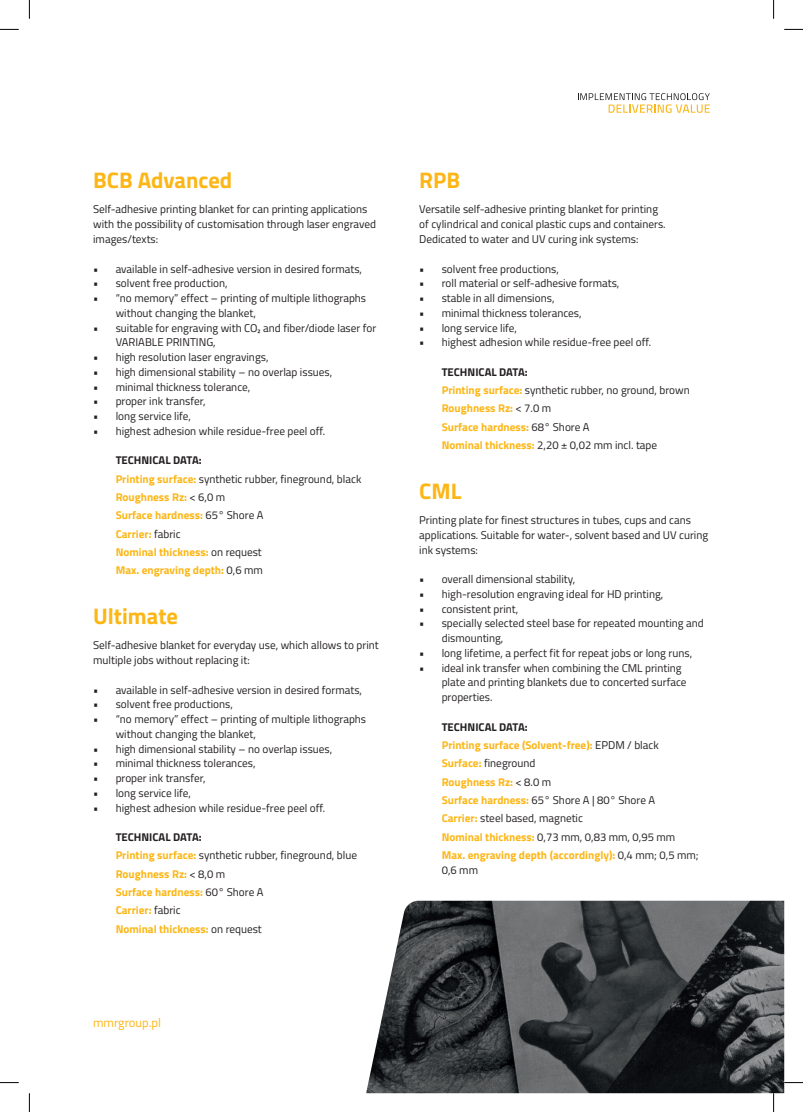
<style>
.page{position:relative;width:803px;height:1112px;background:#fff}
.page>*{position:absolute;margin:0;border:0;box-sizing:border-box;transform-origin:0 0}
.t1{font:700 22.5px "Cairo";color:#fcb615}
.t2{font:12.5px "Cairo";color:#fcb615}
.t3{font:11.25px/14.8px "Cairo";color:#231f20}
.t4{font:700 11.25px/14.8px "Cairo";color:#fcb615}
.t5{font:700 11.25px "Cairo";color:#231f20}
.s1{font-weight:700;color:#fcb615}
.s2{font-weight:400;color:#231f20}
</style>
<div class="page">
<svg style="left:578px;top:93px;width:132px;height:20px"></svg>
<img style="left:366px;top:900px;width:418px;height:192px">
<svg style="left:0;top:29px;width:19px;height:1px"></svg>
<svg style="left:784px;top:29px;width:19px;height:1px"></svg>
<svg style="left:0;top:1082px;width:19px;height:1px"></svg>
<svg style="left:784px;top:1081px;width:19px;height:2px"></svg>
<svg style="left:29px;top:0;width:1px;height:19px"></svg>
<svg style="left:29px;top:1093px;width:1px;height:18px"></svg>
<svg style="left:773px;top:0;width:1px;height:19px"></svg>
<svg style="left:773px;top:1092px;width:1px;height:19px"></svg>
<p class="t1" style="left:93px;top:162px;width:141px">BCB Advanced</p>
<p class="t3" style="left:93px;top:202px;width:284px">Self-adhesive printing blanket for can printing applications with the possibility of customisation through laser engraved images/texts:</p>
<p class="t3" style="left:93px;top:261px;width:270px">• available in self-adhesive version in desired formats,</p>
<p class="t3" style="left:93px;top:276px;width:136px">• solvent free production,</p>
<p class="t3" style="left:116px;top:291px;width:252px;text-indent:-22px">• “no memory” effect – printing of multiple lithographs without changing the blanket,</p>
<p class="t3" style="left:116px;top:320px;width:262px;text-indent:-22px">• suitable for engraving with CO₂ and fiber/diode laser for<br>VARIABLE PRINTING,</p>
<p class="t3" style="left:93px;top:350px;width:177px">• high resolution laser engravings,</p>
<p class="t3" style="left:93px;top:364px;width:241px">• high dimensional stability – no overlap issues,</p>
<p class="t3" style="left:93px;top:379px;width:159px">• minimal thickness tolerance,</p>
<p class="t3" style="left:93px;top:394px;width:114px">• proper ink transfer,</p>
<p class="t3" style="left:93px;top:409px;width:99px">• long service life,</p>
<p class="t3" style="left:93px;top:423px;width:234px">• highest adhesion while residue-free peel off.</p>
<p class="t5" style="left:116px;top:451px;width:88px">TECHNICAL DATA:</p>
<p class="t3" style="left:116px;top:471px;width:247px"><span class="s1">Printing surface:</span> synthetic rubber, fineground, black</p>
<p class="t4" style="left:116px;top:489px;width:111px">Roughness Rz: <span class="s2">&lt; 6,0 m</span></p>
<p class="t4" style="left:116px;top:508px;width:149px">Surface hardness: <span class="s2">65° Shore A</span></p>
<p class="t4" style="left:116px;top:526px;width:66px">Carrier: <span class="s2">fabric</span></p>
<p class="t4" style="left:116px;top:544px;width:148px">Nominal thickness: <span class="s2">on request</span></p>
<p class="t4" style="left:116px;top:562px;width:149px">Max. engraving depth: <span class="s2">0,6 mm</span></p>
<p class="t1" style="left:93px;top:597px;width:86px">Ultimate</p>
<p class="t3" style="left:93px;top:637px;width:287px">Self-adhesive blanket for everyday use, which allows to print multiple jobs without replacing it:</p>
<p class="t3" style="left:93px;top:682px;width:270px">• available in self-adhesive version in desired formats,</p>
<p class="t3" style="left:93px;top:696px;width:141px">• solvent free productions,</p>
<p class="t3" style="left:116px;top:711px;width:252px;text-indent:-22px">• “no memory” effect – printing of multiple lithographs without changing the blanket,</p>
<p class="t3" style="left:93px;top:741px;width:241px">• high dimensional stability – no overlap issues,</p>
<p class="t3" style="left:93px;top:755px;width:164px">• minimal thickness tolerances,</p>
<p class="t3" style="left:93px;top:770px;width:114px">• proper ink transfer,</p>
<p class="t3" style="left:93px;top:785px;width:99px">• long service life,</p>
<p class="t3" style="left:93px;top:800px;width:234px">• highest adhesion while residue-free peel off.</p>
<p class="t5" style="left:116px;top:827px;width:88px">TECHNICAL DATA:</p>
<p class="t3" style="left:116px;top:847px;width:243px"><span class="s1">Printing surface:</span> synthetic rubber, fineground, blue</p>
<p class="t4" style="left:116px;top:866px;width:111px">Roughness Rz: <span class="s2">&lt; 8,0 m</span></p>
<p class="t4" style="left:116px;top:884px;width:149px">Surface hardness: <span class="s2">60° Shore A</span></p>
<p class="t4" style="left:116px;top:902px;width:66px">Carrier: <span class="s2">fabric</span></p>
<p class="t4" style="left:116px;top:921px;width:148px">Nominal thickness: <span class="s2">on request</span></p>
<p class="t2" style="left:93px;top:1013px;width:69px">mmrgroup.pl</p>
<p class="t1" style="left:419px;top:162px;width:42px">RPB</p>
<p class="t3" style="left:419px;top:202px;width:248px">Versatile self-adhesive printing blanket for printing of cylindrical and conical plastic cups and containers.<br>Dedicated to water and UV curing ink systems:</p>
<p class="t3" style="left:419px;top:261px;width:141px">• solvent free productions,</p>
<p class="t3" style="left:419px;top:276px;width:202px">• roll material or self-adhesive formats,</p>
<p class="t3" style="left:419px;top:291px;width:137px">• stable in all dimensions,</p>
<p class="t3" style="left:419px;top:305px;width:164px">• minimal thickness tolerances,</p>
<p class="t3" style="left:419px;top:320px;width:99px">• long service life,</p>
<p class="t3" style="left:419px;top:335px;width:234px">• highest adhesion while residue-free peel off.</p>
<p class="t5" style="left:442px;top:362px;width:88px">TECHNICAL DATA:</p>
<p class="t3" style="left:442px;top:383px;width:250px"><span class="s1">Printing surface:</span> synthetic rubber, no ground, brown</p>
<p class="t4" style="left:442px;top:401px;width:111px">Roughness Rz: <span class="s2">&lt; 7.0 m</span></p>
<p class="t4" style="left:442px;top:419px;width:149px">Surface hardness: <span class="s2">68° Shore A</span></p>
<p class="t3" style="left:442px;top:437px;width:217px"><span class="s1">Nominal thickness:</span> 2,20 ± 0,02 mm incl. tape</p>
<p class="t1" style="left:419px;top:472px;width:44px">CML</p>
<p class="t3" style="left:419px;top:512px;width:290px">Printing plate for finest structures in tubes, cups and cans applications. Suitable for water-, solvent based and UV curing ink systems:</p>
<p class="t3" style="left:419px;top:571px;width:158px">• overall dimensional stability,</p>
<p class="t3" style="left:419px;top:586px;width:246px">• high-resolution engraving ideal for HD printing,</p>
<p class="t3" style="left:419px;top:601px;width:101px">• consistent print,</p>
<p class="t3" style="left:442px;top:616px;width:264px;text-indent:-22px">• specially selected steel base for repeated mounting and dismounting,</p>
<p class="t3" style="left:419px;top:645px;width:274px">• long lifetime, a perfect fit for repeat jobs or long runs,</p>
<p class="t3" style="left:442px;top:660px;width:246px;text-indent:-22px">• ideal ink transfer when combining the CML printing plate and printing blankets due to concerted surface properties.</p>
<p class="t5" style="left:442px;top:717px;width:88px">TECHNICAL DATA:</p>
<p class="t4" style="left:442px;top:737px;width:219px">Printing surface (Solvent-free): <span class="s2">EPDM / black</span></p>
<p class="t3" style="left:442px;top:755px;width:95px"><span class="s1">Surface:</span> fineground</p>
<p class="t4" style="left:442px;top:774px;width:111px">Roughness Rz: <span class="s2">&lt; 8.0 m</span></p>
<p class="t3" style="left:442px;top:792px;width:215px"><span class="s1">Surface hardness:</span> 65° Shore A | 80° Shore A</p>
<p class="t3" style="left:442px;top:810px;width:143px"><span class="s1">Carrier:</span> steel based, magnetic</p>
<p class="t3" style="left:442px;top:829px;width:235px"><span class="s1">Nominal thickness:</span> 0,73 mm, 0,83 mm, 0,95 mm</p>
<p class="t4" style="left:442px;top:847px;width:258px">Max. engraving depth (accordingly): <span class="s2">0,4 mm; 0,5 mm;<br>0,6 mm</span></p>
</div>
